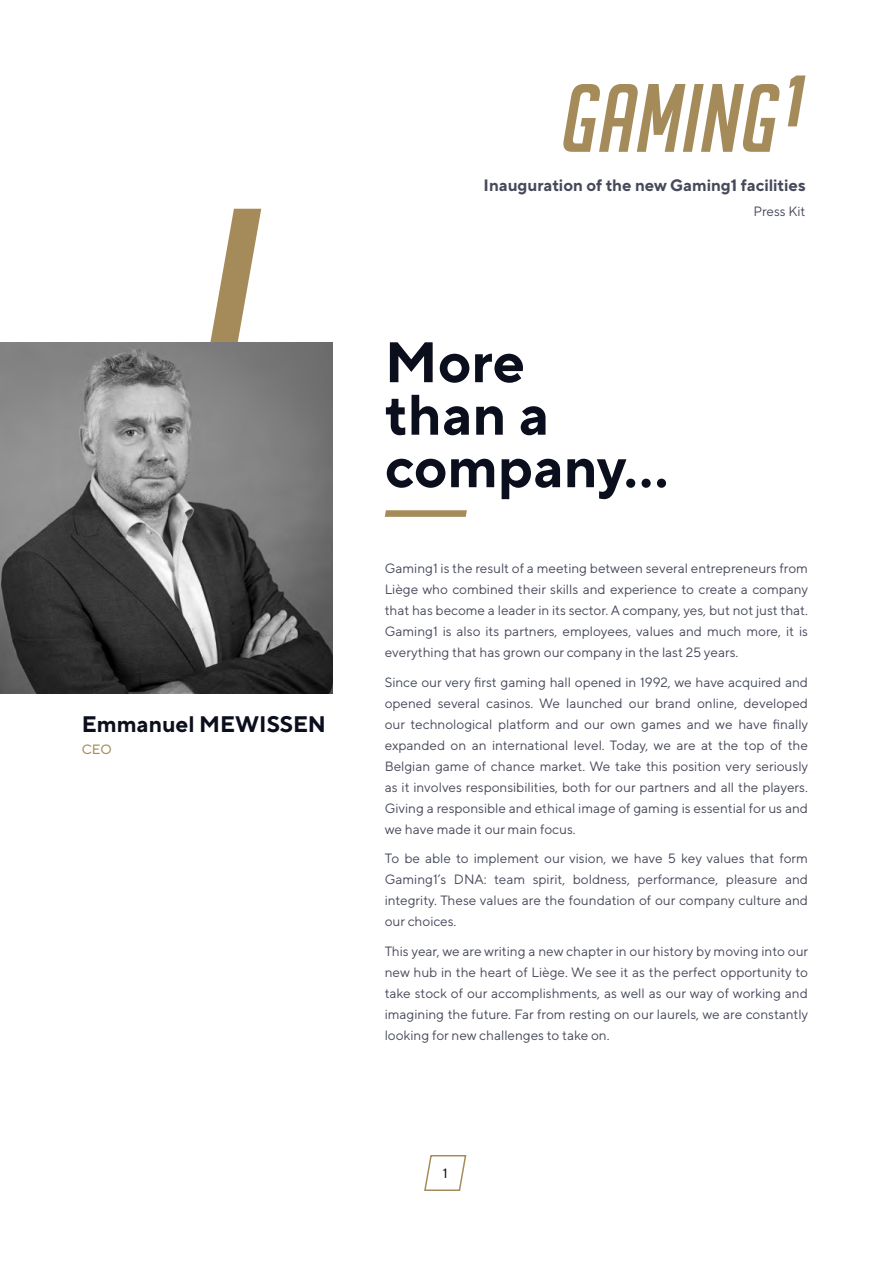
<style>
.page{position:relative;width:893px;height:1263px;background:#fff}
.page>*{position:absolute;margin:0;border:0;box-sizing:border-box;transform-origin:0 0}
.t1{font:700 57px/52.5px "TT Norms Pro";color:#0b0e1c}
.t2{font:700 22.5px "TT Norms Pro";color:#0b0e1c}
.t3{font:700 16.5px "TT Norms Pro";color:#46495a}
.t4{font:13.5px/21px "TT Norms Pro";color:#46495a;text-align:justify}
.t5{font:13.5px "TT Norms Pro";color:#a68b5a}
.t6{font:13.5px "TT Norms Pro";color:#0b0e1c}
</style>
<div class="page">
<svg style="left:155px;top:209px;width:106px;height:134px"></svg>
<img style="left:0;top:343px;width:332px;height:350px">
<svg style="left:385px;top:510px;width:82px;height:7px"></svg>
<svg style="left:563px;top:84px;width:217px;height:68px"></svg>
<svg style="left:788px;top:75px;width:17px;height:51px"></svg>
<svg style="left:424px;top:1155px;width:43px;height:36px"></svg>
<h2 class="t2" style="left:82px;top:707px;width:246px">Emmanuel MEWISSEN</h2>
<p class="t5" style="left:82px;top:740px;width:31px">CEO</p>
<p class="t3" style="left:484px;top:173px;width:323px">Inauguration of the new Gaming1 facilities</p>
<p class="t4" style="left:753px;top:200px;width:53px">Press Kit</p>
<h1 class="t1" style="left:385px;top:332px;width:285px">More<br>than a company…</h1>
<p class="t4" style="left:385px;top:557px;width:425px">Gaming1 is the result of a meeting between several entrepreneurs from Liège who combined their skills and experience to create a company that has become a leader in its sector. A company, yes, but not just that.<br>Gaming1 is also its partners, employees, values and much more, it is everything that has grown our company in the last 25 years.</p>
<p class="t4" style="left:385px;top:670px;width:425px">Since our very first gaming hall opened in 1992, we have acquired and opened several casinos. We launched our brand online, developed our technological platform and our own games and we have finally expanded on an international level. Today, we are at the top of the Belgian game of chance market. We take this position very seriously as it involves responsibilities, both for our partners and all the players.<br>Giving a responsible and ethical image of gaming is essential for us and we have made it our main focus.</p>
<p class="t4" style="left:385px;top:847px;width:425px">To be able to implement our vision, we have 5 key values that form Gaming1’s DNA: team spirit, boldness, performance, pleasure and integrity. These values are the foundation of our company culture and our choices.</p>
<p class="t4" style="left:385px;top:939px;width:425px">This year, we are writing a new chapter in our history by moving into our new hub in the heart of Liège. We see it as the perfect opportunity to take stock of our accomplishments, as well as our way of working and imagining the future. Far from resting on our laurels, we are constantly looking for new challenges to take on.</p>
<p class="t6" style="left:443px;top:1163px;width:6px">1</p>
</div>
